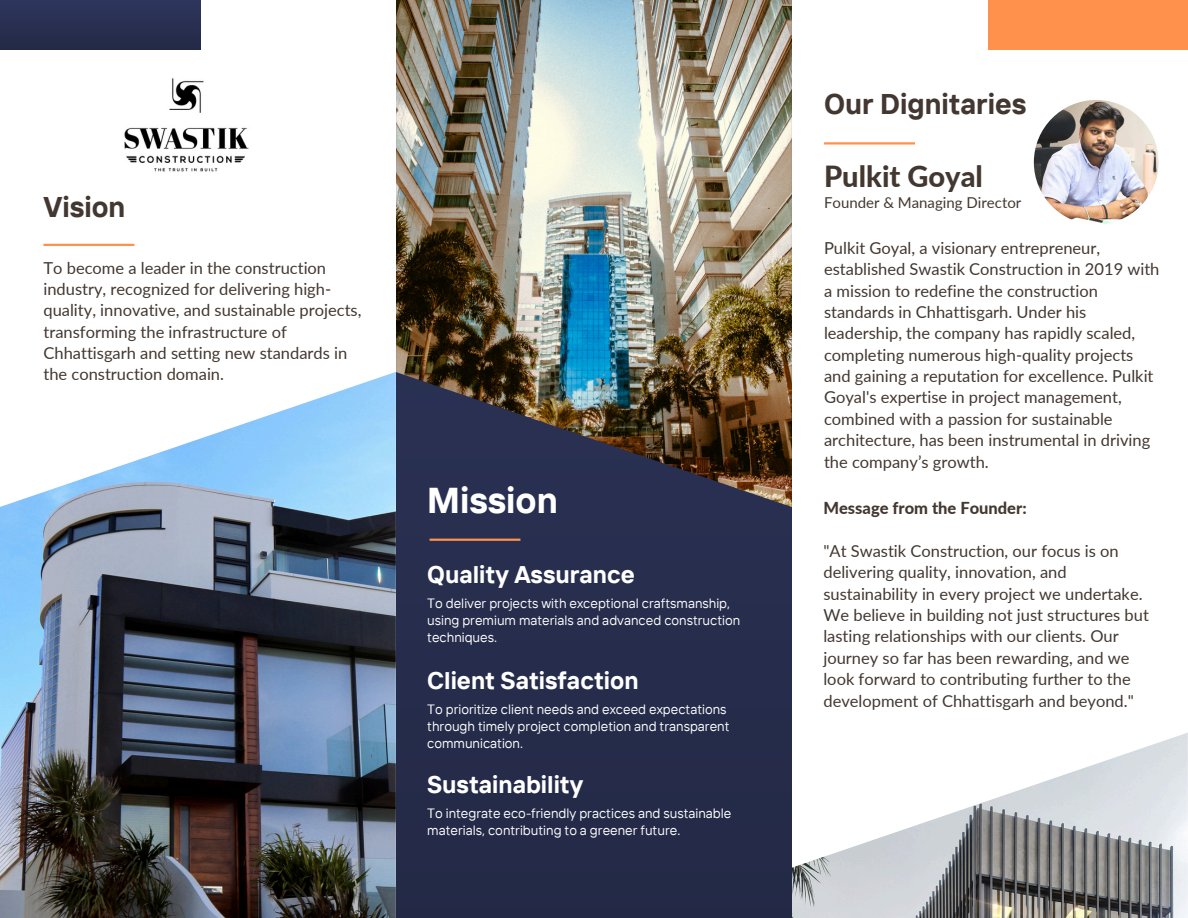
<style>
.page{position:relative;width:1188px;height:918px;background:#fff}
.page>*{position:absolute;margin:0;border:0;box-sizing:border-box;transform-origin:0 0}
.t1{font:700 35.85px "TT Interphases";color:#fff}
.t2{font:800 29.1px "Lato";color:#433831}
.t3{font:700 28.5px "TT Interphases";color:#433831}
.t4{font:700 24px "TT Interphases";color:#fff}
.t5{font:16.5px/21.3px "Lato";color:#433831}
.t6{font:800 16.5px "Lato";color:#433831}
.t7{font:15px "Lato";color:#433831}
.t8{font:13.5px/16.8px "TT Interphases";color:#fff}
</style>
<div class="page">
<img style="left:792px;top:733px;width:395px;height:185px">
<div style="left:396px;top:0;width:396px;height:918px;background:#252c4b"></div>
<img style="left:396px;top:0;width:396px;height:507px">
<hr style="left:824px;top:142px;width:91px;height:3px;background:#ff914d">
<hr style="left:430px;top:539px;width:90px;height:2px;background:#ff914d">
<hr style="left:43px;top:244px;width:91px;height:2px;background:#ff914d">
<img style="left:0;top:372px;width:396px;height:546px">
<div style="left:988px;top:0;width:200px;height:49px;background:#ff914d"></div>
<div style="left:0;top:0;width:200px;height:49px;background:#293051"></div>
<img style="left:124px;top:78px;width:125px;height:94px">
<img style="left:1034px;top:100px;width:125px;height:125px;border-radius:50%">
<h5 class="t3" style="left:43px;top:189px;width:83px">Vision</h5>
<p class="t5" style="left:43px;top:257px;width:320px">To become a leader in the construction industry, recognized for delivering high&shy;quality, innovative, and sustainable projects, transforming the infrastructure of Chhattisgarh and setting new standards in the construction domain.</p>
<p class="t1" style="left:427px;top:477px;width:132px">Mission</p>
<h2 class="t4" style="left:427px;top:559px;width:209px">Quality Assurance</h2>
<p class="t8" style="left:427px;top:595px;width:315px">To deliver projects with exceptional craftsmanship, using premium materials and advanced construction techniques.</p>
<p class="t4" style="left:427px;top:665px;width:213px">Client Satisfaction</p>
<p class="t8" style="left:427px;top:701px;width:304px">To prioritize client needs and exceed expectations through timely project completion and transparent communication.</p>
<p class="t4" style="left:427px;top:769px;width:158px">Sustainability</p>
<h4 class="t8" style="left:427px;top:804px;width:306px">To integrate eco-friendly practices and sustainable materials, contributing to a greener future.</h4>
<p class="t3" style="left:824px;top:85px;width:204px">Our Dignitaries</p>
<p class="t2" style="left:824px;top:158px;width:160px">Pulkit Goyal</p>
<p class="t7" style="left:824px;top:194px;width:199px">Founder &amp; Managing Director</p>
<h1 class="t5" style="left:824px;top:237px;width:337px">Pulkit Goyal, a visionary entrepreneur, established Swastik Construction in 2019 with a mission to redefine the construction standards in Chhattisgarh. Under his leadership, the company has rapidly scaled, completing numerous high-quality projects and gaining a reputation for excellence. Pulkit Goyal's expertise in project management, combined with a passion for sustainable architecture, has been instrumental in driving the company’s growth.</h1>
<p class="t6" style="left:823px;top:498px;width:205px">Message from the Founder:</p>
<p class="t5" style="left:823px;top:540px;width:327px">"At Swastik Construction, our focus is on delivering quality, innovation, and sustainability in every project we undertake.<br>We believe in building not just structures but lasting relationships with our clients. Our journey so far has been rewarding, and we look forward to contributing further to the development of Chhattisgarh and beyond."</p>
</div>
